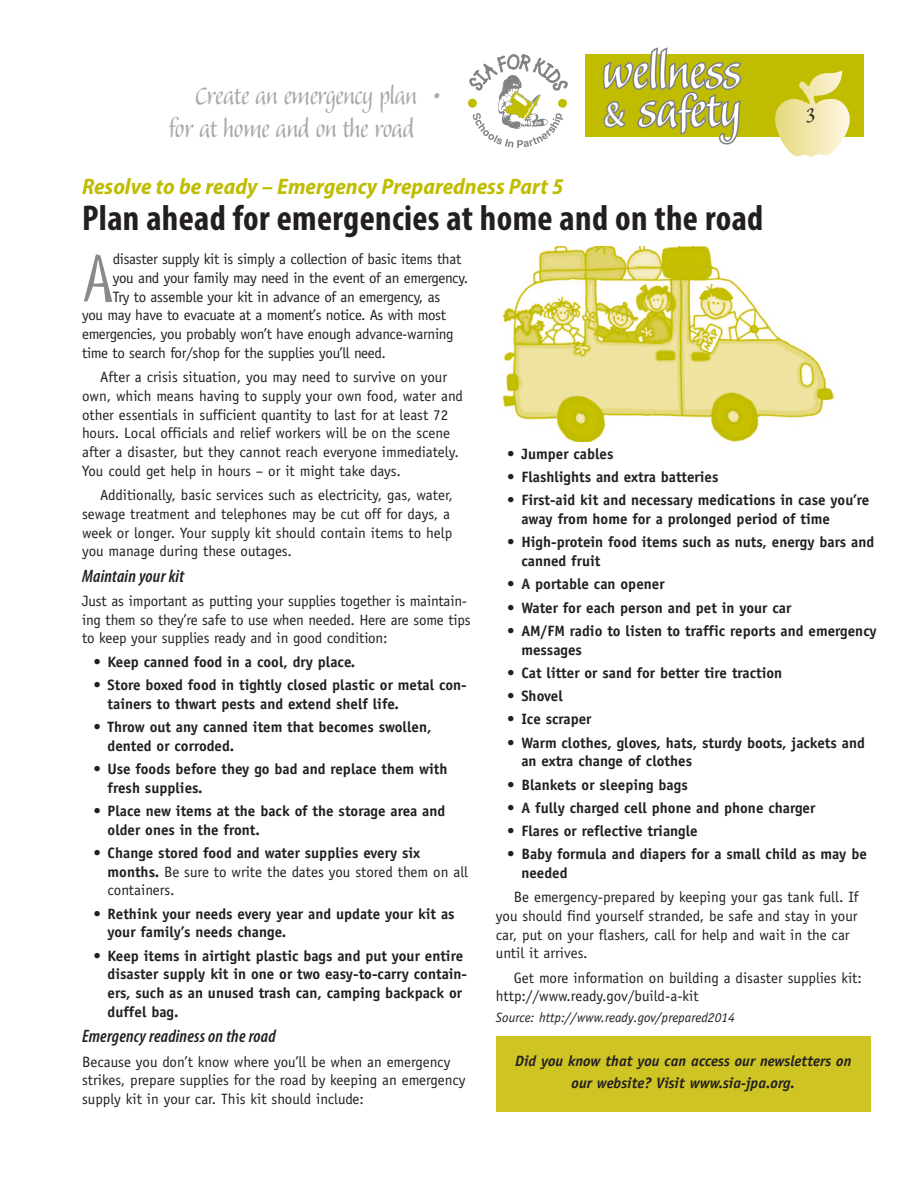
<style>
.page{position:relative;width:918px;height:1188px;background:#fff}
.page>*{position:absolute;margin:0;border:0;box-sizing:border-box;transform-origin:0 0}
.dropbody{font:69.6px "Myriad Std Tilt";color:#87898c}
.bullet{font:60px "Balzano Std";color:#fff}
.HeadA{font:700 condensed 36px "Myriad Pro";letter-spacing:.01em;color:#231f20}
.top_categories{font:31.5px "Balzano Std";letter-spacing:-.01em;color:#a8a9ad}
.t1{font:27px "Balzano Std";color:#231f20}
.HeadA-2{font:italic 700 semi-condensed 22.5px "Myriad Pro";color:#c0bc00}
.subheadlineB{font:italic 600 condensed 18px "Myriad Pro";letter-spacing:.01em;color:#231f20}
.Body_Text{font:15px/18.8px "Officina Sans Std";color:#231f20}
.t2{font:700 15px/18.8px "Officina Sans Std";color:#231f20}
.dropbody-2{font:15px "Officina Sans Std";letter-spacing:-.02em;color:#231f20}
.Paragraph_Style_1{font:italic 700 15px/22.5px "Officina Sans Std";color:#231f20;text-align:center}
.source{font:italic 13.5px "Officina Sans Std";color:#231f20}
.s1{font-size:45.75px}
.s2{font-weight:400}
.s3{font-weight:700}
</style>
<div class="page">
<img style="left:502px;top:246px;width:332px;height:195px">
<div style="left:585px;top:54px;width:279px;height:83px;background:#c0bc00"></div>
<svg style="left:602px;top:47px;width:140px;height:98px"></svg>
<svg style="left:775px;top:71px;width:75px;height:86px"></svg>
<svg style="left:469px;top:54px;width:99px;height:94px"></svg>
<div style="left:496px;top:1036px;width:375px;height:76px;background:#cec524"></div>
<p class="top_categories" style="left:195px;top:81px;width:248px">Create an emergency plan •</p>
<p class="top_categories" style="left:169px;top:114px;width:247px">for at home and on the road</p>
<p class="bullet" style="left:602px;top:43px;width:141px">wellness</p>
<p class="bullet" style="left:603px;top:81px;width:139px"><span class="s1">&amp;</span> safety</p>
<p class="t1" style="left:806px;top:102px;width:10px">3</p>
<p class="HeadA-2" style="left:82px;top:172px;width:483px">Resolve to be ready – Emergency Preparedness Part 5</p>
<p class="HeadA" style="left:82px;top:196px;width:683px">Plan ahead for emergencies at home and on the road</p>
<p class="dropbody" style="left:82px;top:241px;width:34px">A</p>
<p class="dropbody-2" style="left:113px;top:250px;width:350px">disaster supply kit is simply a collection of basic items that</p>
<p class="dropbody-2" style="left:113px;top:269px;width:357px">you and your family may need in the event of an emergency.</p>
<p class="dropbody-2" style="left:113px;top:288px;width:329px">Try to assemble your kit in advance of an emergency, as</p>
<p class="dropbody-2" style="left:82px;top:307px;width:366px">you may have to evacuate at a moment’s notice. As with most</p>
<p class="dropbody-2" style="left:82px;top:325px;width:373px">emergencies, you probably won’t have enough advance-warning</p>
<p class="dropbody-2" style="left:82px;top:344px;width:305px">time to search for/shop for the supplies you’ll need.</p>
<p class="Body_Text" style="left:82px;top:368px;width:382px;text-indent:18px">After a crisis situation, you may need to survive on your own, which means having to supply your own food, water and other essentials in sufficient quantity to last for at least 72 hours. Local officials and relief workers will be on the scene after a disaster, but they cannot reach everyone immediately.<br>You could get help in hours – or it might take days.</p>
<p class="Body_Text" style="left:82px;top:486px;width:372px;text-indent:18px">Additionally, basic services such as electricity, gas, water, sewage treatment and telephones may be cut off for days, a week or longer. Your supply kit should contain items to help you manage during these outages.</p>
<p class="subheadlineB" style="left:82px;top:565px;width:104px">Maintain your kit</p>
<p class="Body_Text" style="left:82px;top:592px;width:390px">Just as important as putting your supplies together is maintain&shy;ing them so they’re safe to use when needed. Here are some tips to keep your supplies ready and in good condition:</p>
<p class="t2" style="left:93px;top:652px;width:263px"><span class="s2">•</span> Keep canned food in a cool, dry place.</p>
<p class="t2" style="left:108px;top:675px;width:361px;text-indent:-14px"><span class="s2">•</span> Store boxed food in tightly closed plastic or metal con&shy;tainers to thwart pests and extend shelf life.</p>
<p class="t2" style="left:108px;top:717px;width:325px;text-indent:-14px"><span class="s2">•</span> Throw out any canned item that becomes swollen, dented or corroded.</p>
<p class="t2" style="left:108px;top:759px;width:341px;text-indent:-14px"><span class="s2">•</span> Use foods before they go bad and replace them with fresh supplies.</p>
<p class="t2" style="left:108px;top:801px;width:339px;text-indent:-14px"><span class="s2">•</span> Place new items at the back of the storage area and older ones in the front.</p>
<p class="Body_Text" style="left:108px;top:844px;width:362px;text-indent:-14px">• <span class="s3">Change stored food and water supplies every six months.</span> Be sure to write the dates you stored them on all containers.</p>
<p class="t2" style="left:108px;top:904px;width:349px;text-indent:-14px"><span class="s2">•</span> Rethink your needs every year and update your kit as your family’s needs change.</p>
<p class="t2" style="left:108px;top:946px;width:361px;text-indent:-14px"><span class="s2">•</span> Keep items in airtight plastic bags and put your entire disaster supply kit in one or two easy-to-carry contain&shy;ers, such as an unused trash can, camping backpack or duffel bag.</p>
<p class="subheadlineB" style="left:82px;top:1025px;width:195px">Emergency readiness on the road</p>
<p class="Body_Text" style="left:82px;top:1052px;width:385px">Because you don’t know where you’ll be when an emergency strikes, prepare supplies for the road by keeping an emergency supply kit in your car. This kit should include:</p>
<p class="t2" style="left:507px;top:444px;width:108px"><span class="s2">•</span> Jumper cables</p>
<p class="t2" style="left:507px;top:467px;width:213px"><span class="s2">•</span> Flashlights and extra batteries</p>
<p class="t2" style="left:521px;top:491px;width:349px;text-indent:-14px"><span class="s2">•</span> First-aid kit and necessary medications in case you’re away from home for a prolonged period of time</p>
<p class="t2" style="left:521px;top:533px;width:354px;text-indent:-14px"><span class="s2">•</span> High-protein food items such as nuts, energy bars and canned fruit</p>
<p class="t2" style="left:507px;top:575px;width:159px"><span class="s2">•</span> A portable can opener</p>
<p class="t2" style="left:507px;top:598px;width:286px"><span class="s2">•</span> Water for each person and pet in your car</p>
<p class="t2" style="left:521px;top:621px;width:357px;text-indent:-14px"><span class="s2">•</span> AM/FM radio to listen to traffic reports and emergency messages</p>
<p class="t2" style="left:507px;top:663px;width:277px"><span class="s2">•</span> Cat litter or sand for better tire traction</p>
<p class="t2" style="left:507px;top:686px;width:57px"><span class="s2">•</span> Shovel</p>
<p class="t2" style="left:507px;top:710px;width:86px"><span class="s2">•</span> Ice scraper</p>
<p class="t2" style="left:521px;top:733px;width:345px;text-indent:-14px"><span class="s2">•</span> Warm clothes, gloves, hats, sturdy boots, jackets and an extra change of clothes</p>
<p class="t2" style="left:507px;top:775px;width:182px"><span class="s2">•</span> Blankets or sleeping bags</p>
<p class="t2" style="left:507px;top:798px;width:310px"><span class="s2">•</span> A fully charged cell phone and phone charger</p>
<p class="t2" style="left:507px;top:821px;width:192px"><span class="s2">•</span> Flares or reflective triangle</p>
<p class="t2" style="left:521px;top:845px;width:347px;text-indent:-14px"><span class="s2">•</span> Baby formula and diapers for a small child as may be needed</p>
<p class="Body_Text" style="left:496px;top:888px;width:364px;text-indent:18px">Be emergency-prepared by keeping your gas tank full. If you should find yourself stranded, be safe and stay in your car, put on your flashers, call for help and wait in the car until it arrives.</p>
<p class="Body_Text" style="left:496px;top:968px;width:368px;text-indent:18px">Get more information on building a disaster supplies kit: http://www.ready.gov/build-a-kit</p>
<p class="source" style="left:496px;top:1010px;width:241px">Source: http://www.ready.gov/prepared2014</p>
<p class="Paragraph_Style_1" style="left:515px;top:1049px;width:338px">Did you know that you can access our newsletters on our website? Visit www.sia-jpa.org.</p>
</div>
